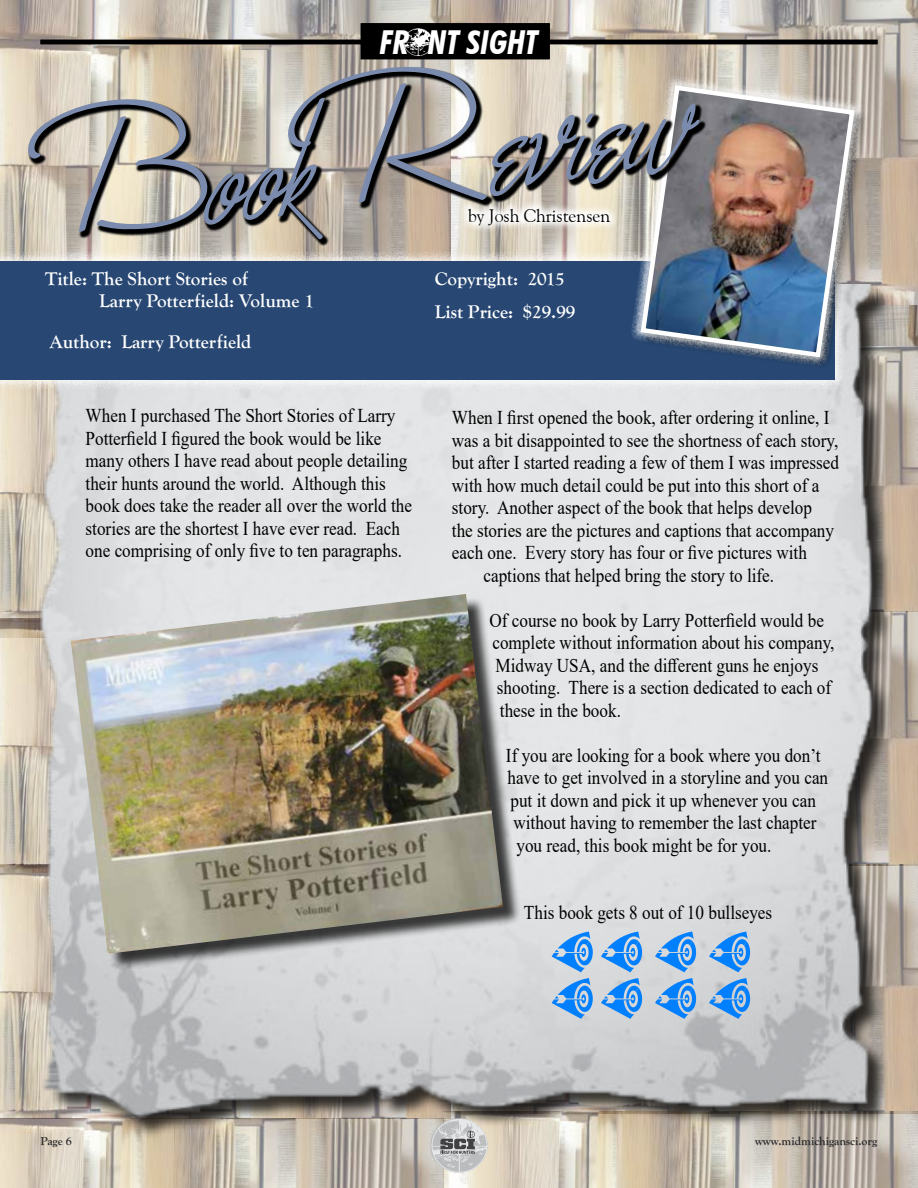
<style>
.page{position:relative;width:918px;height:1188px;background:#fff}
.page>*{position:absolute;margin:0;border:0;box-sizing:border-box;transform-origin:0 0}
.t1{font:italic 700 condensed 33px "Futura BT";color:#fff}
.t2{font:19.5px/22.5px "Times New Roman";color:#000;scale:.88 1}
.t3{font:700 19.05px/32.2px "Goudy Old Style T";color:#fff}
.t4{font:18px "Goudy Old Style BT";color:#000}
.t5{font:700 12px "Goudy Old Style T";color:#292829}
</style>
<div class="page">
<img style="left:451px;top:0;width:467px;height:284px">
<img style="left:0;top:0;width:451px;height:251px">
<img style="left:443px;top:1143px;width:475px;height:45px">
<img style="left:0;top:1143px;width:443px;height:45px">
<img style="left:0;top:284px;width:918px;height:859px">
<div style="left:0;top:251px;width:845px;height:139px;background:#fff;opacity:.75"></div>
<div style="left:0;top:261px;width:835px;height:119px;background:#284873"></div>
<hr style="left:40px;top:40px;width:838px;height:4px;background:#000">
<div style="left:362px;top:24px;width:187px;height:34px;background:#000"></div>
<div style="left:361px;top:23px;width:189px;height:36px;border:2px solid #000"></div>
<svg style="left:630px;top:74px;width:236px;height:294px"></svg>
<img style="left:638px;top:83px;width:219px;height:277px">
<img style="left:430px;top:1119px;width:58px;height:54px">
<svg style="left:440px;top:1131px;width:35px;height:23px"></svg>
<svg style="left:28px;top:67px;width:679px;height:179px;background:#b7afa5"></svg>
<svg style="left:28px;top:66px;width:672px;height:173px;background:#aca69f"></svg>
<svg style="left:552px;top:932px;width:41px;height:40px;background:#7ab3ec"></svg>
<svg style="left:601px;top:932px;width:41px;height:40px;background:#7ab2eb"></svg>
<svg style="left:655px;top:932px;width:41px;height:40px;background:#78b1ea"></svg>
<svg style="left:709px;top:932px;width:41px;height:40px;background:#77afe8"></svg>
<div style="left:74px;top:597px;width:447px;height:375px;background:#000;opacity:.75"></div>
<img style="left:71px;top:594px;width:432px;height:360px">
<svg style="left:552px;top:978px;width:41px;height:41px;background:#7ab1e9"></svg>
<svg style="left:601px;top:978px;width:41px;height:41px;background:#79b0e8"></svg>
<svg style="left:655px;top:978px;width:41px;height:41px;background:#77afe6"></svg>
<svg style="left:709px;top:978px;width:41px;height:41px;background:#74ace4"></svg>
<h1 class="t1" style="left:380px;top:22px;width:160px">FR NT SIGHT</h1>
<p class="t3" style="left:99px;top:268px;width:216px;line-height:21.9px;text-indent:-54px">Title: The Short Stories of<br>Larry Potterfield: Volume 1</p>
<p class="t3" style="left:50px;top:326px;width:203px">Author: Larry Potterfield</p>
<p class="t2" style="left:86px;top:404px;width:372px">When I purchased The Short Stories of Larry Potterfield I figured the book would be like many others I have read about people detailing their hunts around the world. Although this book does take the reader all over the world the stories are the shortest I have ever read. Each one comprising of only five to ten paragraphs.</p>
<p class="t4" style="left:468px;top:204px;width:144px">by Josh Christensen</p>
<p class="t3" style="left:435px;top:263px;width:142px">Copyright: 2015<br>List Price: $29.99</p>
<p class="t2" style="left:452px;top:406px;width:430px">When I first opened the book, after ordering it online, I</p>
<p class="t2" style="left:452px;top:428px;width:441px">was a bit disappointed to see the shortness of each story,</p>
<p class="t2" style="left:452px;top:451px;width:441px">but after I started reading a few of them I was impressed</p>
<p class="t2" style="left:452px;top:473px;width:419px">with how much detail could be put into this short of a</p>
<p class="t2" style="left:452px;top:496px;width:411px">story. Another aspect of the book that helps develop</p>
<p class="t2" style="left:452px;top:518px;width:436px">the stories are the pictures and captions that accompany</p>
<p class="t2" style="left:452px;top:541px;width:405px">each one. Every story has four or five pictures with</p>
<p class="t2" style="left:483px;top:563px;width:332px">captions that helped bring the story to life.</p>
<p class="t2" style="left:489px;top:608px;width:382px">Of course no book by Larry Potterfield would be</p>
<p class="t2" style="left:492px;top:631px;width:390px">complete without information about his company,</p>
<p class="t2" style="left:495px;top:653px;width:369px">Midway USA, and the different guns he enjoys</p>
<p class="t2" style="left:497px;top:676px;width:381px">shooting. There is a section dedicated to each of</p>
<p class="t2" style="left:500px;top:698px;width:139px">these in the book.</p>
<p class="t2" style="left:506px;top:743px;width:359px">If you are looking for a book where you don’t</p>
<p class="t2" style="left:507px;top:766px;width:366px">have to get involved in a storyline and you can</p>
<p class="t2" style="left:510px;top:788px;width:349px">put it down and pick it up whenever you can</p>
<p class="t2" style="left:513px;top:811px;width:346px">without having to remember the last chapter</p>
<p class="t2" style="left:516px;top:833px;width:291px">you read, this book might be for you.</p>
<p class="t2" style="left:524px;top:901px;width:284px">This book gets 8 out of 10 bullseyes</p>
<p class="t5" style="left:40px;top:1134px;width:33px">Page 6</p>
<p class="t5" style="left:755px;top:1134px;width:124px">www.midmichigansci.org</p>
</div>
